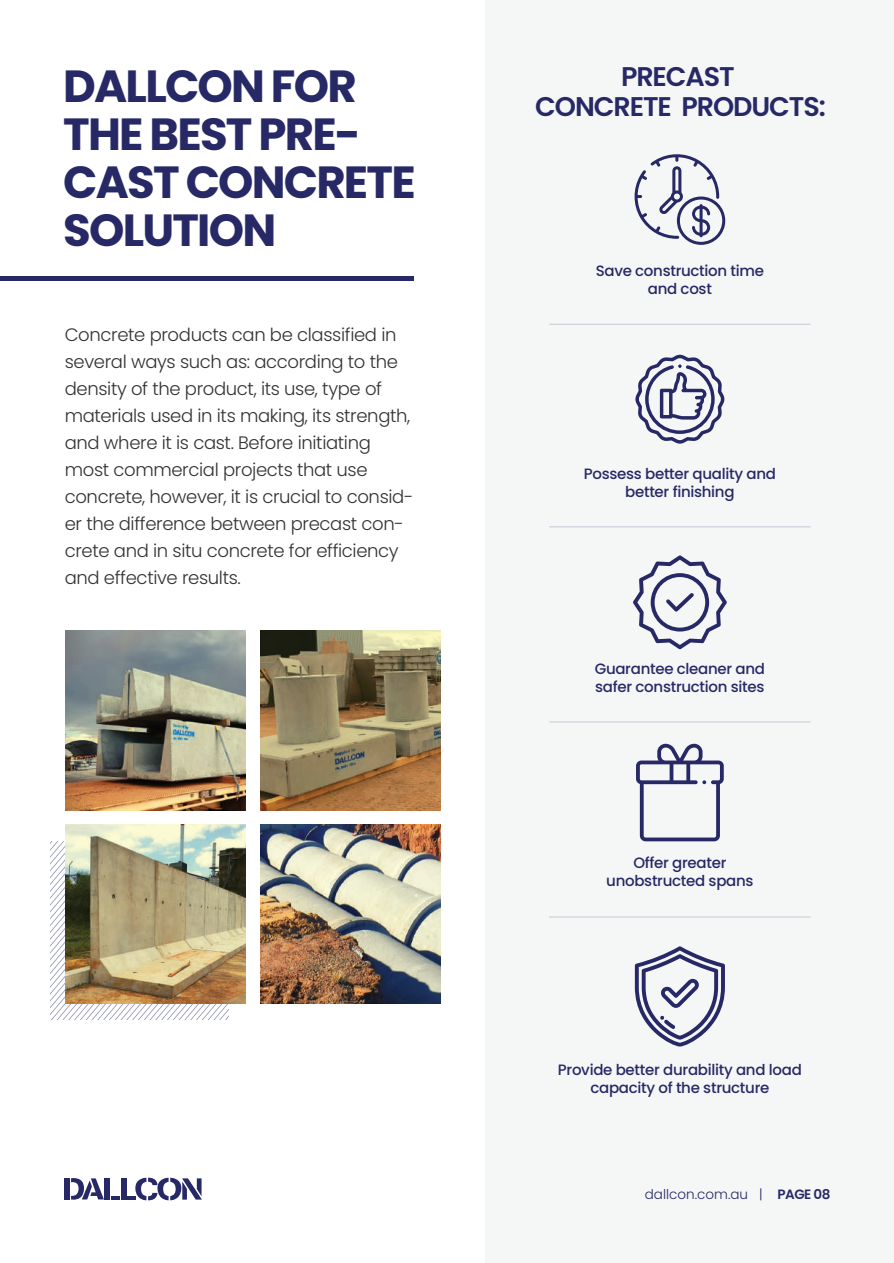
<style>
.page{position:relative;width:894px;height:1263px;background:#fff}
.page>*{position:absolute;margin:0;border:0;box-sizing:border-box;transform-origin:0 0}
.t1{font:700 45px/48px "Poppins";letter-spacing:-.04em;color:#272966}
.t2{font:600 27px/30px "Poppins";letter-spacing:-.04em;color:#272966;text-align:center}
.t3{font:300 18px/27px "Poppins";letter-spacing:-.02em;color:#313232}
.t4{font:500 15px/18px "Poppins";letter-spacing:-.02em;color:#272966;text-align:center}
.t5{font:300 13.5px "Poppins";color:#272966}
.s1{font-weight:600}
</style>
<div class="page">
<svg style="left:50px;top:841px;width:178px;height:178px"></svg>
<div style="left:485px;top:1px;width:408px;height:1262px;background:#f5f7f7"></div>
<img style="left:65px;top:630px;width:180px;height:180px">
<img style="left:260px;top:824px;width:180px;height:180px">
<img style="left:65px;top:824px;width:180px;height:180px">
<img style="left:260px;top:630px;width:180px;height:180px">
<div style="left:64px;top:1178px;width:5px;height:21px;background:#272866"></div>
<div style="left:105px;top:1178px;width:5px;height:21px;background:#272866"></div>
<svg style="left:71px;top:1178px;width:33px;height:22px"></svg>
<svg style="left:111px;top:1196px;width:9px;height:3px"></svg>
<div style="left:121px;top:1178px;width:5px;height:21px;background:#272866"></div>
<svg style="left:127px;top:1177px;width:75px;height:23px"></svg>
<hr style="left:549px;top:324px;width:261px;height:1px;background:#272966">
<svg style="left:633px;top:555px;width:93px;height:94px"></svg>
<svg style="left:634px;top:154px;width:91px;height:91px"></svg>
<div style="left:0;top:276px;width:414px;height:5px;background:#272966"></div>
<hr style="left:549px;top:526px;width:261px;height:1px;background:#272966">
<hr style="left:549px;top:721px;width:261px;height:1px;background:#272966">
<hr style="left:549px;top:916px;width:261px;height:1px;background:#272966">
<svg style="left:635px;top:354px;width:89px;height:89px"></svg>
<svg style="left:636px;top:743px;width:87px;height:98px"></svg>
<svg style="left:634px;top:946px;width:90px;height:100px"></svg>
<h1 class="t1" style="left:63px;top:62px;width:354px">DALLCON FOR<br>THE BEST PRE-<br>CAST CONCRETE<br>SOLUTION</h1>
<p class="t3" style="left:65px;top:321px;width:350px">Concrete products can be classified in several ways such as: according to the density of the product, its use, type of materials used in its making, its strength, and where it is cast. Before initiating most commercial projects that use concrete, however, it is crucial to consid&shy;er the difference between precast con&shy;crete and in situ concrete for efficiency and effective results.</p>
<h2 class="t2" style="left:535px;top:62px;width:292px">PRECAST<br>CONCRETE PRODUCTS:</h2>
<p class="t4" style="left:595px;top:262px;width:170px">Save construction time and cost</p>
<p class="t4" style="left:583px;top:464px;width:193px">Possess better quality and better finishing</p>
<p class="t4" style="left:594px;top:659px;width:172px;text-align:left">Guarantee cleaner and safer construction sites</p>
<p class="t4" style="left:606px;top:853px;width:149px">Offer greater unobstructed spans</p>
<p class="t4" style="left:557px;top:1060px;width:245px">Provide better durability and load capacity of the structure</p>
<p class="t5" style="left:644px;top:1186px;width:187px">dallcon.com.au | <span class="s1">PAGE 08</span></p>
</div>
